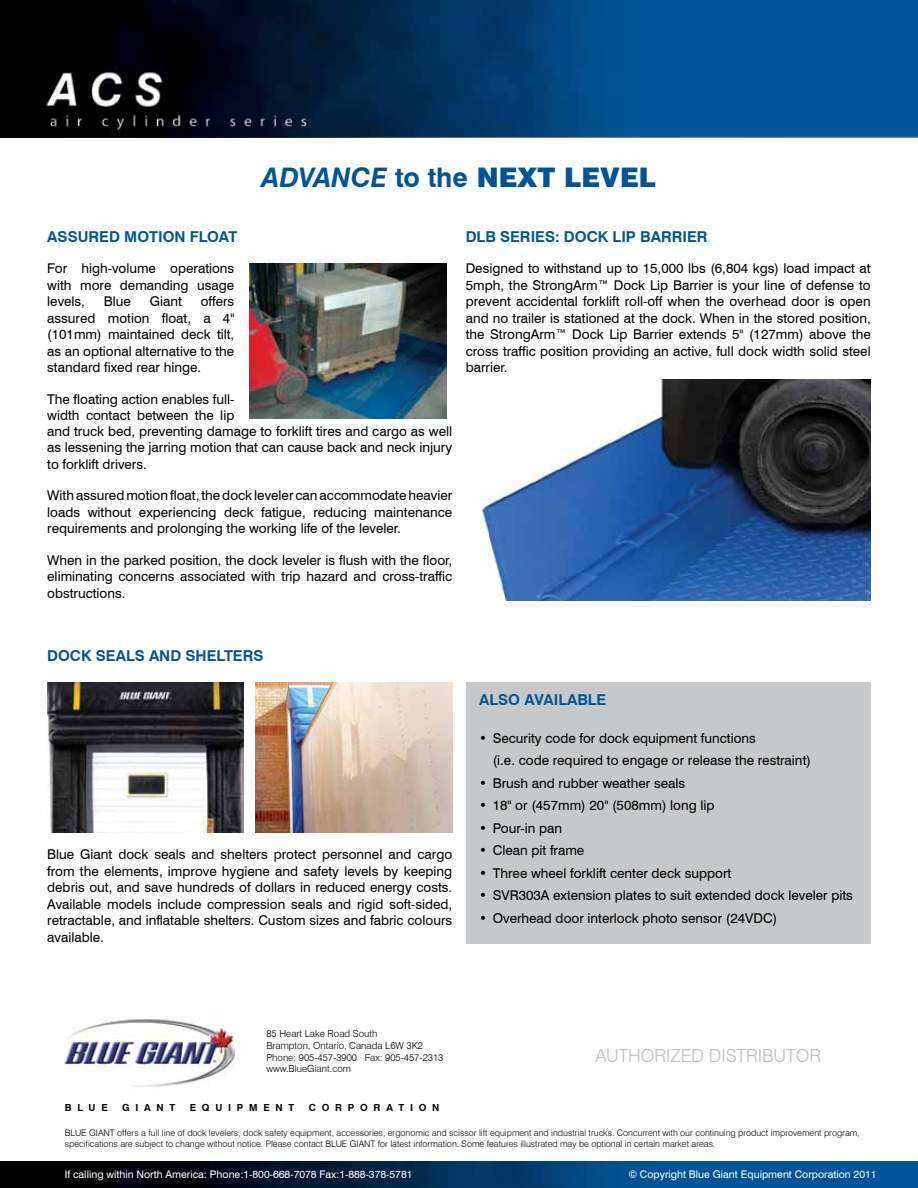
<style>
.page{position:relative;width:918px;height:1188px;background:#fff}
.page>*{position:absolute;margin:0;border:0;box-sizing:border-box;transform-origin:0 0}
.t1{font:900 27px "Swiss 721 BT";color:#005596}
.t2{font:300 18px "Swiss 721 BT";color:#bcbec0}
.t3{font:700 15px "Swiss 721 BT";color:#005596}
.t4{font:13.5px/16.5px "Swiss 721 BT";color:#000;text-align:justify}
.t5{font:10.5px "Swiss 721 BT";color:#fff}
.t6{font:300 9.75px/11.7px "Swiss 721 BT";color:#000}
.t7{font:700 9.75px "Swiss 721 BT";letter-spacing:.59em;color:#000}
.t8{font:300 9px/10.8px "Swiss 721 BT";color:#000}
.t9{font:300 4.2px "Swiss 721 BT";color:#000}
.s1{font-weight:700;font-style:italic}
.s2{font-weight:700}
</style>
<div class="page">
<img style="left:0;top:1161px;width:918px;height:27px">
<img style="left:65px;top:1019px;width:177px;height:68px">
<img style="left:250px;top:264px;width:196px;height:154px">
<img style="left:480px;top:379px;width:391px;height:221px">
<img style="left:0;top:0;width:918px;height:138px">
<img style="left:256px;top:682px;width:196px;height:151px">
<img style="left:47px;top:682px;width:197px;height:151px">
<div style="left:466px;top:682px;width:405px;height:262px;background:#c7c8ca"></div>
<h1 class="t1" style="left:262px;top:161px;width:396px"><span class="s1">ADVANCE</span> <span class="s2">to the</span> NEXT LEVEL</h1>
<p class="t3" style="left:47px;top:227px;width:192px">ASSURED MOTION FLOAT</p>
<p class="t3" style="left:466px;top:227px;width:243px">DLB SERIES: DOCK LIP BARRIER</p>
<p class="t4" style="left:466px;top:260px;width:407px">Designed to withstand up to 15,000 lbs (6,804 kgs) load impact at 5mph, the StrongArm™ Dock Lip Barrier is your line of defense to prevent accidental forklift roll-off when the overhead door is open and no trailer is stationed at the dock. When in the stored position, the StrongArm™ Dock Lip Barrier extends 5" (127mm) above the cross traffic position providing an active, full dock width solid steel barrier.</p>
<p class="t4" style="left:47px;top:260px;width:189px">For high-volume operations with more demanding usage levels,</p>
<p class="t4" style="left:104px;top:293px;width:29px">Blue</p>
<p class="t4" style="left:150px;top:293px;width:34px">Giant</p>
<p class="t4" style="left:47px;top:293px;width:189px;text-indent:154px">offers assured motion float, a 4" (101mm) maintained deck tilt, as an optional alternative to the standard fixed rear hinge.</p>
<p class="t4" style="left:47px;top:391px;width:407px;text-align:left">The floating action enables full-<br>width contact between the lip<br>and truck bed, preventing damage to forklift tires and cargo as well as lessening the jarring motion that can cause back and neck injury to forklift drivers.</p>
<p class="t4" style="left:47px;top:487px;width:407px">With assured motion float, the dock leveler can accommodate heavier loads without experiencing deck fatigue, reducing maintenance requirements and prolonging the working life of the leveler.</p>
<p class="t4" style="left:47px;top:552px;width:406px">When in the parked position, the dock leveler is flush with the floor, eliminating concerns associated with trip hazard and cross-traffic obstructions.</p>
<p class="t3" style="left:47px;top:646px;width:218px">DOCK SEALS AND SHELTERS</p>
<p class="t4" style="left:47px;top:846px;width:406px">Blue Giant dock seals and shelters protect personnel and cargo from the elements, improve hygiene and safety levels by keeping debris out, and save hundreds of dollars in reduced energy costs.<br>Available models include compression seals and rigid soft-sided, retractable, and inflatable shelters. Custom sizes and fabric colours available.</p>
<p class="t3" style="left:479px;top:691px;width:129px">ALSO AVAILABLE</p>
<p class="t4" style="left:493px;top:726px;width:320px;line-height:22.5px;text-indent:-14px">• Security code for dock equipment functions<br>(i.e. code required to engage or release the restraint)</p>
<p class="t4" style="left:479px;top:774px;width:207px">• Brush and rubber weather seals</p>
<p class="t4" style="left:479px;top:797px;width:237px">• 18" or (457mm) 20" (508mm) long lip</p>
<p class="t4" style="left:479px;top:819px;width:84px">• Pour-in pan</p>
<p class="t4" style="left:479px;top:842px;width:107px">• Clean pit frame</p>
<p class="t4" style="left:479px;top:864px;width:254px">• Three wheel forklift center deck support</p>
<p class="t4" style="left:479px;top:887px;width:375px">• SVR303A extension plates to suit extended dock leveler pits</p>
<p class="t4" style="left:479px;top:909px;width:299px">• Overhead door interlock photo sensor (24VDC)</p>
<p class="t9" style="left:213px;top:1059px;width:5px">®</p>
<p class="t6" style="left:266px;top:1028px;width:179px">85 Heart Lake Road South<br>Brampton, Ontario, Canada L6W 3K2<br>Phone: 905-457-3900 · Fax: 905-457-2313 www.BlueGiant.com</p>
<h2 class="t2" style="left:595px;top:1045px;width:227px">AUTHORIZED DISTRIBUTOR</h2>
<p class="t7" style="left:65px;top:1102px;width:45px">BLUE</p>
<p class="t7" style="left:122px;top:1102px;width:55px">GIANT</p>
<p class="t7" style="left:190px;top:1102px;width:106px">EQUIPMENT</p>
<p class="t7" style="left:309px;top:1102px;width:132px">CORPORATION</p>
<p class="t8" style="left:65px;top:1128px;width:796px">BLUE GIANT offers a full line of dock levelers, dock safety equipment, accessories, ergonomic and scissor lift equipment and industrial trucks. Concurrent with our continuing product improvement program, specifications are subject to change without notice. Please contact BLUE GIANT for latest information. Some features illustrated may be optional in certain market areas.</p>
<p class="t5" style="left:65px;top:1168px;width:349px">If calling within North America: Phone:1-800-668-7078 Fax:1-888-378-5781</p>
<p class="t5" style="left:628px;top:1168px;width:250px">© Copyright Blue Giant Equipment Corporation 2011</p>
</div>
